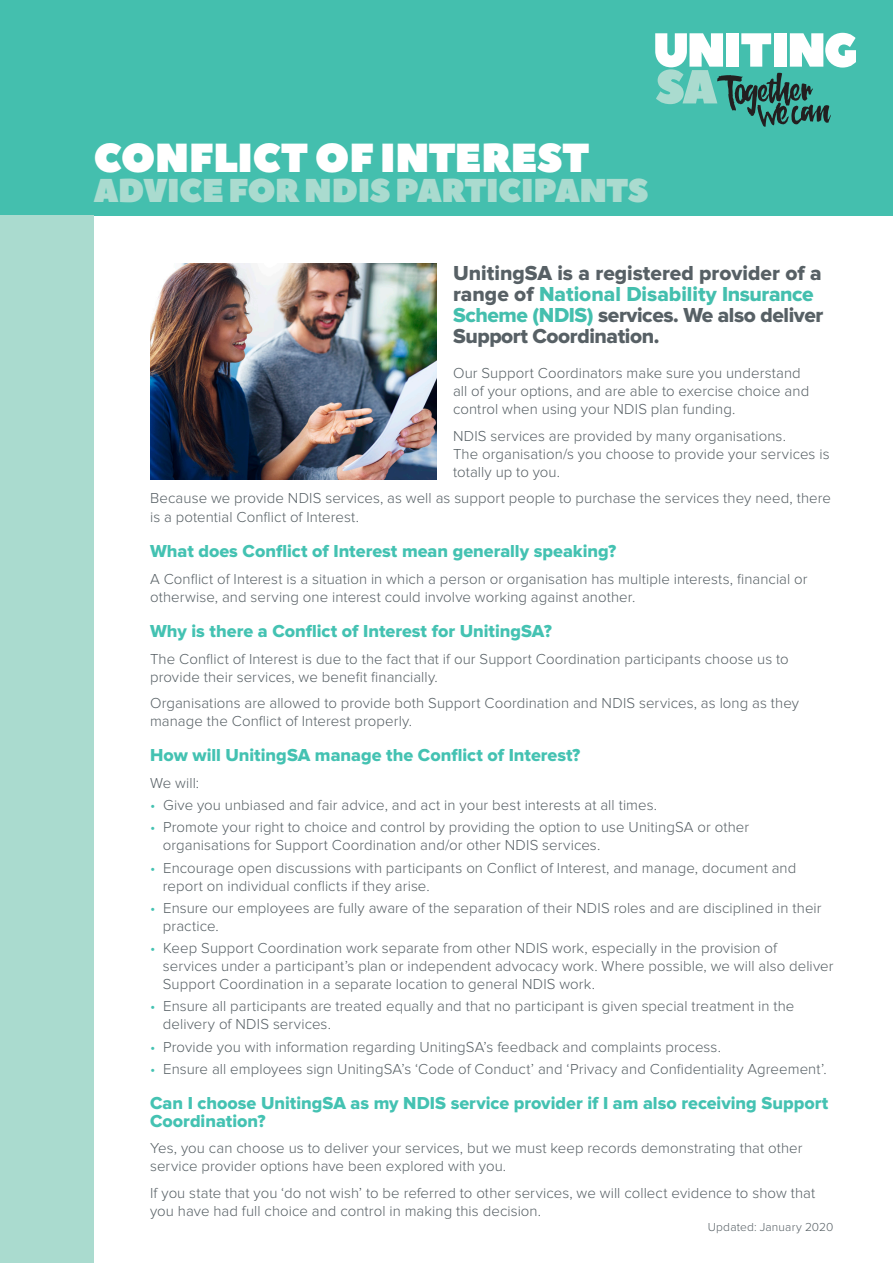
<style>
.page{position:relative;width:893px;height:1263px;background:#fff}
.page>*{position:absolute;margin:0;border:0;box-sizing:border-box;transform-origin:0 0}
.t1{font:40.5px "Peace Sans";letter-spacing:-.005em;color:#fff}
.t2{font:33px "Peace Sans";letter-spacing:-.025em;color:#aadbcf}
.Sub_subhead{font:21px/21px "Proxima Nova Extrabld";letter-spacing:-.02em;color:#576065}
.Body_Copy{font:18px/18px "Proxima Nova Extrabld";color:#44c2b2}
.Body_Copy-2{font:300 15px/18px "Proxima Nova";letter-spacing:.005em;color:#576065}
.Body_Copy-3{font:300 12px "Proxima Nova";letter-spacing:.015em;color:#576065}
.s1{color:#44bfae}
.s2{color:#44c2b2}
</style>
<div class="page">
<div style="left:0;top:0;width:893px;height:216px;background:#44bfae"></div>
<svg style="left:655px;top:33px;width:201px;height:94px"></svg>
<div style="left:0;top:216px;width:94px;height:1047px;background:#aadbcf"></div>
<img style="left:150px;top:264px;width:286px;height:215px">
<p class="t1" style="left:94px;top:131px;width:498px">CONFLICT OF INTEREST</p>
<p class="t2" style="left:94px;top:168px;width:557px">ADVICE FOR NDIS PARTICIPANTS</p>
<p class="Sub_subhead" style="left:453px;top:263px;width:372px">UnitingSA is a registered provider of a range of <span class="s1">National Disability Insurance Scheme (NDIS)</span> services. We also deliver Support Coordination.</p>
<p class="Body_Copy-2" style="left:453px;top:364px;width:358px">Our Support Coordinators make sure you understand all of your options, and are able to exercise choice and control when using your NDIS plan funding.</p>
<p class="Body_Copy-2" style="left:453px;top:427px;width:378px">NDIS services are provided by many organisations.<br>The organisation/s you choose to provide your services is totally up to you.</p>
<p class="Body_Copy-2" style="left:150px;top:489px;width:682px;line-height:18.8px">Because we provide NDIS services, as well as support people to purchase the services they need, there is a potential Conflict of Interest.</p>
<p class="Body_Copy" style="left:150px;top:542px;width:468px">What does Conflict of Interest mean generally speaking?</p>
<p class="Body_Copy-2" style="left:150px;top:569px;width:659px;line-height:18.8px">A Conflict of Interest is a situation in which a person or organisation has multiple interests, financial or otherwise, and serving one interest could involve working against another.</p>
<p class="Body_Copy" style="left:150px;top:623px;width:403px">Why is there a Conflict of Interest for UnitingSA?</p>
<p class="Body_Copy-2" style="left:150px;top:650px;width:640px">The Conflict of Interest is due to the fact that if our Support Coordination participants choose us to provide their services, we benefit financially.</p>
<p class="Body_Copy-2" style="left:150px;top:694px;width:651px">Organisations are allowed to provide both Support Coordination and NDIS services, as long as they manage the Conflict of Interest properly.</p>
<p class="Body_Copy" style="left:150px;top:747px;width:432px">How will UnitingSA manage the Conflict of Interest?</p>
<p class="Body_Copy-2" style="left:150px;top:774px;width:51px">We will:</p>
<p class="Body_Copy-2" style="left:150px;top:796px;width:509px"><span class="s2">•</span> Give you unbiased and fair advice, and act in your best interests at all times.</p>
<p class="Body_Copy-2" style="left:163px;top:818px;width:588px;text-indent:-13px"><span class="s2">•</span> Promote your right to choice and control by providing the option to use UnitingSA or other organisations for Support Coordination and/or other NDIS services.</p>
<p class="Body_Copy-2" style="left:163px;top:859px;width:635px;text-indent:-13px"><span class="s2">•</span> Encourage open discussions with participants on Conflict of Interest, and manage, document and report on individual conflicts if they arise.</p>
<p class="Body_Copy-2" style="left:163px;top:899px;width:660px;text-indent:-13px"><span class="s2">•</span> Ensure our employees are fully aware of the separation of their NDIS roles and are disciplined in their practice.</p>
<p class="Body_Copy-2" style="left:163px;top:939px;width:672px;text-indent:-13px"><span class="s2">•</span> Keep Support Coordination work separate from other NDIS work, especially in the provision of services under a participant’s plan or independent advocacy work. Where possible, we will also deliver<br>Support Coordination in a separate location to general NDIS work.</p>
<p class="Body_Copy-2" style="left:163px;top:997px;width:633px;text-indent:-13px"><span class="s2">•</span> Ensure all participants are treated equally and that no participant is given special treatment in the delivery of NDIS services.</p>
<p class="Body_Copy-2" style="left:150px;top:1038px;width:572px"><span class="s2">•</span> Provide you with information regarding UnitingSA’s feedback and complaints process.</p>
<p class="Body_Copy-2" style="left:150px;top:1060px;width:678px"><span class="s2">•</span> Ensure all employees sign UnitingSA’s ‘Code of Conduct’ and ‘Privacy and Confidentiality Agreement’.</p>
<p class="Body_Copy" style="left:150px;top:1094px;width:680px">Can I choose UnitingSA as my NDIS service provider if I am also receiving Support<br>Coordination?</p>
<p class="Body_Copy-2" style="left:150px;top:1139px;width:654px">Yes, you can choose us to deliver your services, but we must keep records demonstrating that other service provider options have been explored with you.</p>
<p class="Body_Copy-2" style="left:150px;top:1184px;width:667px">If you state that you ‘do not wish’ to be referred to other services, we will collect evidence to show that you have had full choice and control in making this decision.</p>
<p class="Body_Copy-3" style="left:708px;top:1220px;width:127px">Updated: January 2020</p>
</div>
